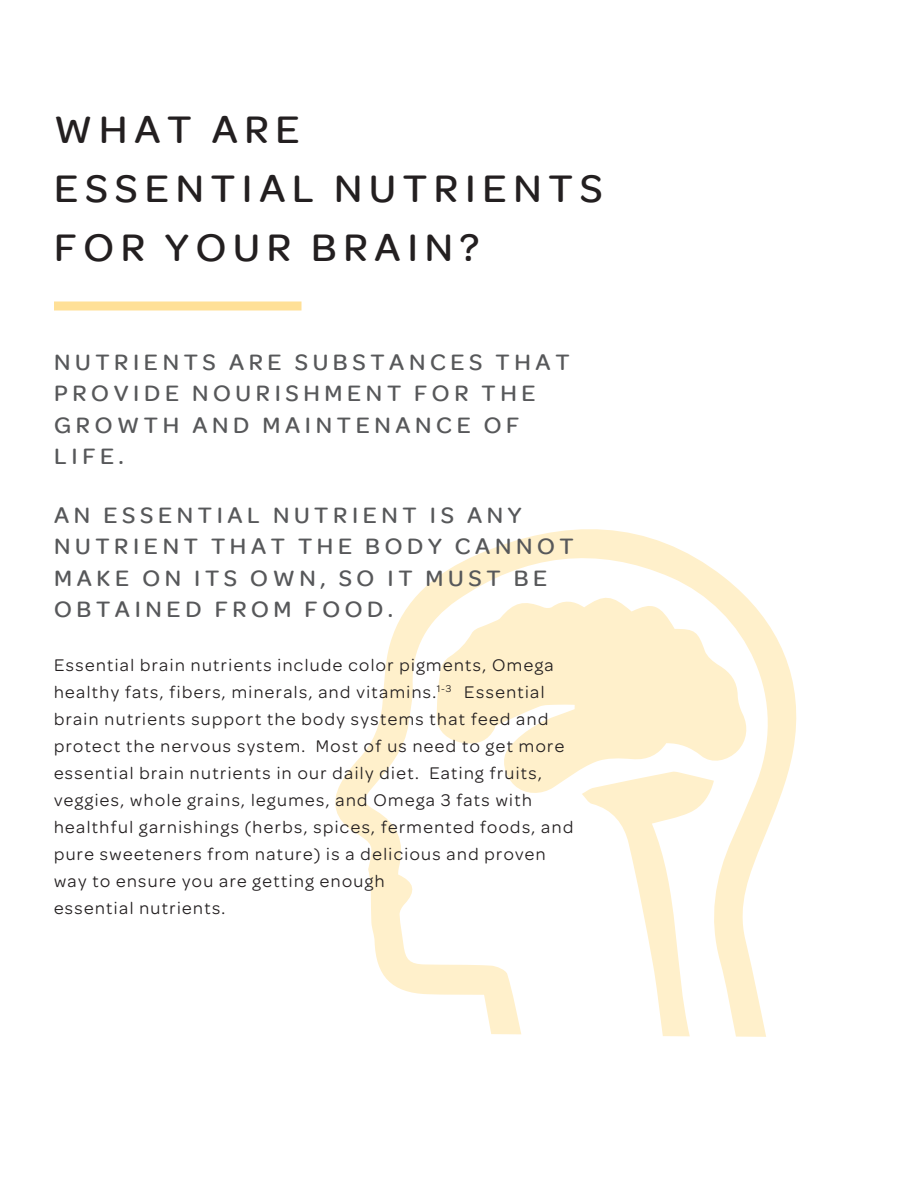
<style>
.page{position:relative;width:918px;height:1188px;background:#fff}
.page>*{position:absolute;margin:0;border:0;box-sizing:border-box;transform-origin:0 0}
.t1{font:500 41.4px/59.1px "Omnes";letter-spacing:.165em;color:#231f20}
.t2{font:500 24px/31.5px "Omnes";letter-spacing:.195em;color:#57585a}
.t3{font:18px/27px "Omnes";letter-spacing:.08em;color:#231f20}
</style>
<div class="page">
<svg style="left:335px;top:529px;width:462px;height:508px"></svg>
<svg style="left:582px;top:771px;width:132px;height:265px"></svg>
<div style="left:54px;top:302px;width:248px;height:8px;background:#ffe097"></div>
<p class="t1" style="left:54px;top:100px;width:550px">WHAT ARE<br>ESSENTIAL NUTRIENTS<br>FOR YOUR BRAIN?</p>
<p class="t2" style="left:54px;top:346px;width:517px">NUTRIENTS ARE SUBSTANCES THAT<br>PROVIDE NOURISHMENT FOR THE<br>GROWTH AND MAINTENANCE OF<br>LIFE.</p>
<p class="t2" style="left:54px;top:499px;width:521px">AN ESSENTIAL NUTRIENT IS ANY<br>NUTRIENT THAT THE BODY CANNOT<br>MAKE ON ITS OWN, SO IT MUST BE<br>OBTAINED FROM FOOD.</p>
<p class="t3" style="left:54px;top:652px;width:521px">Essential brain nutrients include color pigments, Omega healthy fats, fibers, minerals, and vitamins.<sup>1-3</sup> Essential brain nutrients support the body systems that feed and protect the nervous system. Most of us need to get more essential brain nutrients in our daily diet. Eating fruits, veggies, whole grains, legumes, and Omega 3 fats with healthful garnishings (herbs, spices, fermented foods, and pure sweeteners from nature) is a delicious and proven way to ensure you are getting enough<br>essential nutrients.</p>
</div>
